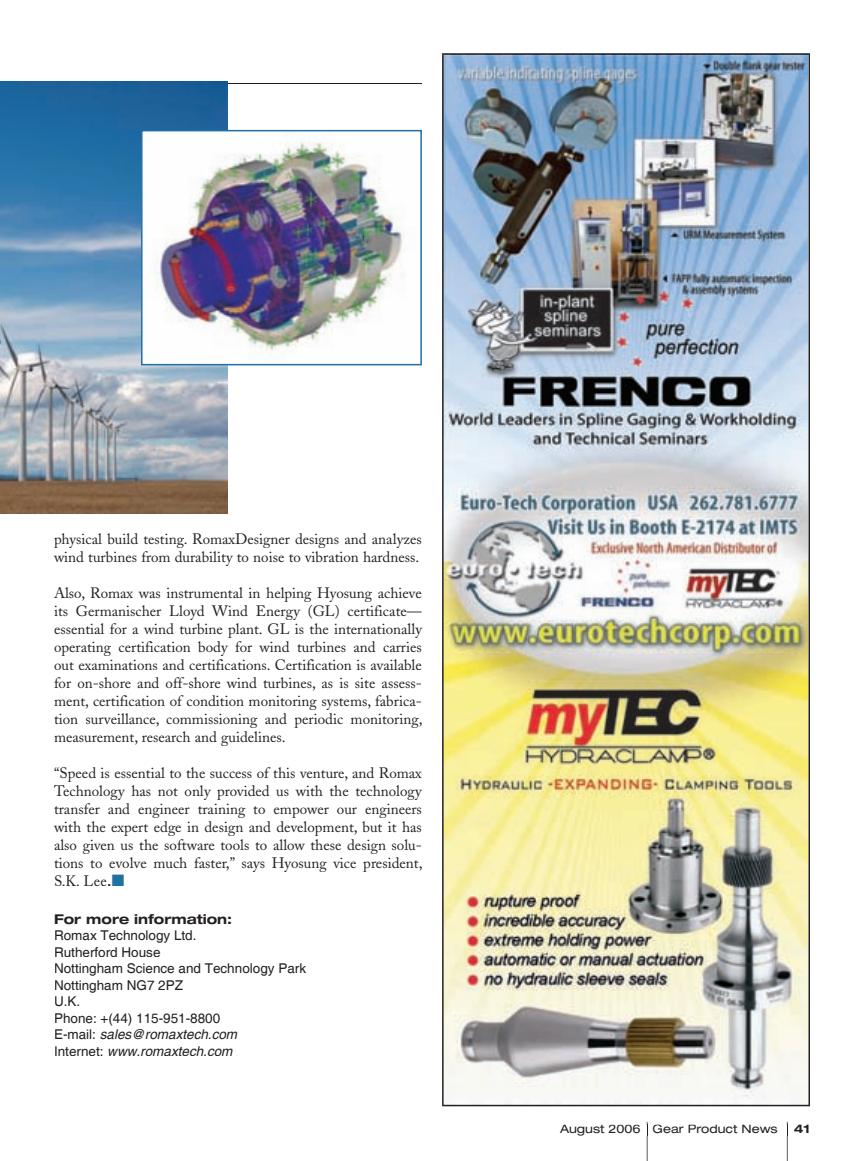
<style>
.page{position:relative;width:864px;height:1161px;background:#fff}
.page>*{position:absolute;margin:0;border:0;box-sizing:border-box;transform-origin:0 0}
.t1{font:15px/18px "Adobe Caslon";color:#231f20;text-align:justify}
.t2{font:13.5px/16.5px "Helvetica";color:#231f20}
.t3{font:700 expanded 13.5px "Helvetica Neue LT";color:#231f20}
.t4{font:expanded 12px "Helvetica Neue LT";color:#231f20}
.t5{font:700 expanded 12px "Helvetica Neue LT";color:#231f20}
.s1{font-family:"Helvetica";font-size:18px}
.s2{color:#2070a4}
.s3{font-style:italic}
</style>
<div class="page">
<svg style="left:647px;top:1122px;width:1px;height:39px"></svg>
<svg style="left:787px;top:1122px;width:1px;height:39px"></svg>
<hr style="left:0;top:83px;width:422px;height:1px;background:#231f20">
<img style="left:442px;top:53px;width:368px;height:1053px">
<img style="left:444px;top:54px;width:364px;height:53px">
<img style="left:444px;top:106px;width:52px;height:998px">
<img style="left:0;top:82px;width:228px;height:432px">
<img style="left:141px;top:130px;width:281px;height:235px">
<p class="t1" style="left:54px;top:530px;width:369px">physical build testing. RomaxDesigner designs and analyzes wind turbines from durability to noise to vibration hardness.</p>
<p class="t1" style="left:54px;top:584px;width:370px">Also, Romax was instrumental in helping Hyosung achieve its Germanischer Lloyd Wind Energy (GL) certificate— essential for a wind turbine plant. GL is the internationally operating certification body for wind turbines and carries out examinations and certifications. Certification is available for on-shore and off-shore wind turbines, as is site assess&shy;ment, certification of condition monitoring systems, fabrica&shy;tion surveillance, commissioning and periodic monitoring, measurement, research and guidelines.</p>
<p class="t1" style="left:54px;top:764px;width:370px">“Speed is essential to the success of this venture, and Romax Technology has not only provided us with the technology transfer and engineer training to empower our engineers with the expert edge in design and development, but it has also given us the software tools to allow these design solu&shy;tions to evolve much faster,” says Hyosung vice president, S.K. Lee<span class="s1">.</span><span class="s2">■</span></p>
<p class="t3" style="left:54px;top:911px;width:180px">For more information:</p>
<p class="t2" style="left:54px;top:928px;width:254px">Romax Technology Ltd.<br>Rutherford House<br>Nottingham Science and Technology Park<br>Nottingham NG7 2PZ<br>U.K.<br>Phone: +(44) 115-951-8800<br>E-mail: <span class="s3">sales@romaxtech.com<br></span>Internet: <span class="s3">www.romaxtech.com</span></p>
<p class="t4" style="left:560px;top:1122px;width:219px">August 2006 Gear Product News</p>
<p class="t5" style="left:794px;top:1122px;width:18px">41</p>
</div>
